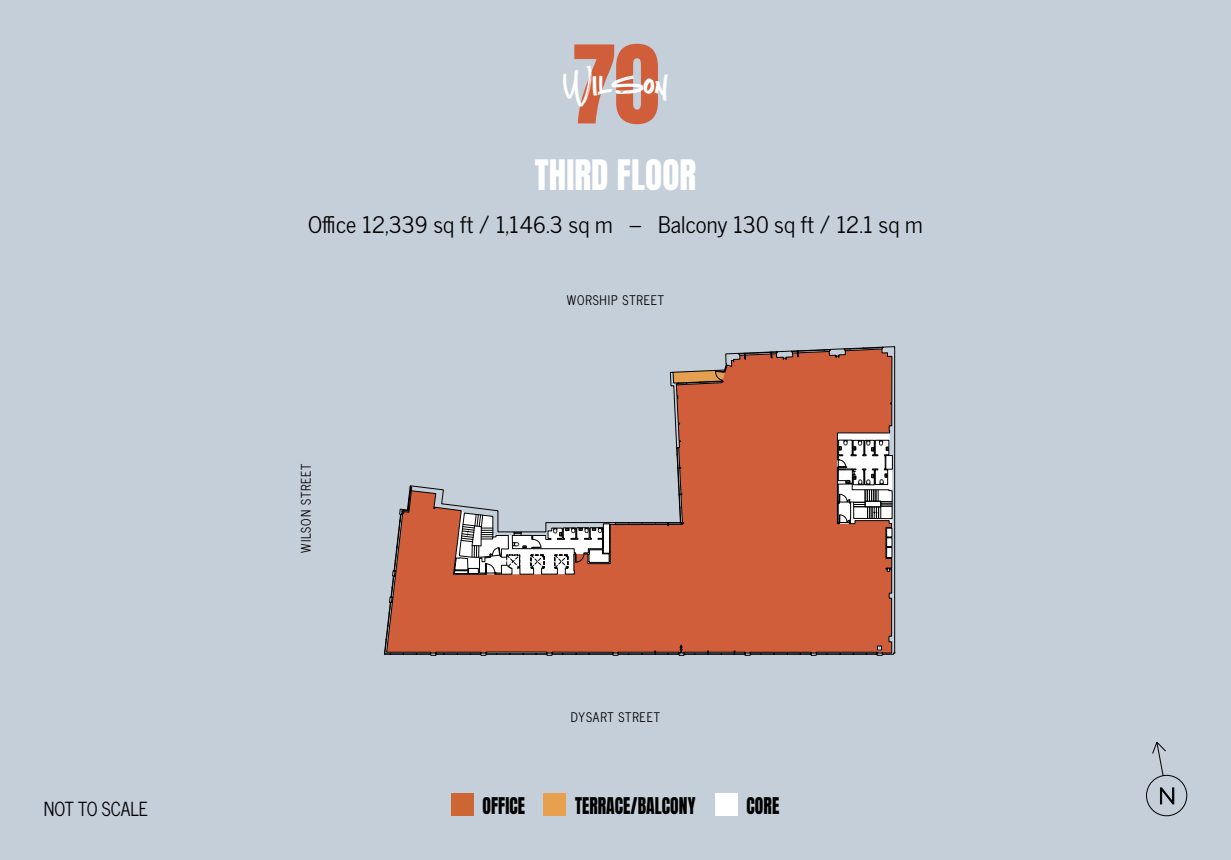
<style>
.page{position:relative;width:1231px;height:860px;background:#fff}
.page>*{position:absolute;margin:0;border:0;box-sizing:border-box;transform-origin:0 0}
.t1{font:39.73px "Network";color:#fff}
.t2{font:35px "Anton";letter-spacing:.005em;color:#fff}
.t3{font:300 22.84px "Gotham";color:#000}
.t4{font:22.75px "News Cycle";color:#000}
.t5{font:19.25px "Anton";letter-spacing:.005em;color:#000;scale:.91 1}
.t6{font:19.25px "News Cycle";color:#000;scale:.91 1}
.t7{font:13.12px "News Cycle";letter-spacing:.075em;color:#000;scale:.91 1}
</style>
<div class="page">
<div style="left:0;top:0;width:1230px;height:859px;background:#c5cfd9"></div>
<svg style="left:384px;top:346px;width:511px;height:309px"></svg>
<svg style="left:1146px;top:742px;width:41px;height:74px"></svg>
<svg style="left:574px;top:44px;width:84px;height:80px"></svg>
<div style="left:451px;top:793px;width:23px;height:23px;background:#c63"></div>
<div style="left:543px;top:793px;width:23px;height:23px;background:#e6a050"></div>
<div style="left:715px;top:793px;width:22px;height:23px;background:#fff"></div>
<p class="t6" style="left:44px;top:792px;width:116px">NOT TO SCALE</p>
<h1 class="t1" style="left:562px;top:58px;width:108px">Wilson</h1>
<h2 class="t2" style="left:534px;top:158px;width:163px">THIRD FLOOR</h2>
<p class="t4" style="left:308px;top:204px;width:616px">Office 12,339 sq ft / 1,146.3 sq m – Balcony 130 sq ft / 12.1 sq m</p>
<p class="t7" style="left:294px;top:552px;width:99px;rotate:-90deg">WILSON STREET</p>
<p class="t7" style="left:567px;top:288px;width:108px">WORSHIP STREET</p>
<p class="t7" style="left:571px;top:705px;width:99px">DYSART STREET</p>
<p class="t5" style="left:482px;top:796px;width:48px">OFFICE</p>
<p class="t5" style="left:575px;top:796px;width:134px">TERRACE/BALCONY</p>
<p class="t5" style="left:746px;top:796px;width:37px">CORE</p>
<p class="t3" style="left:1157px;top:781px;width:20px">N</p>
</div>
